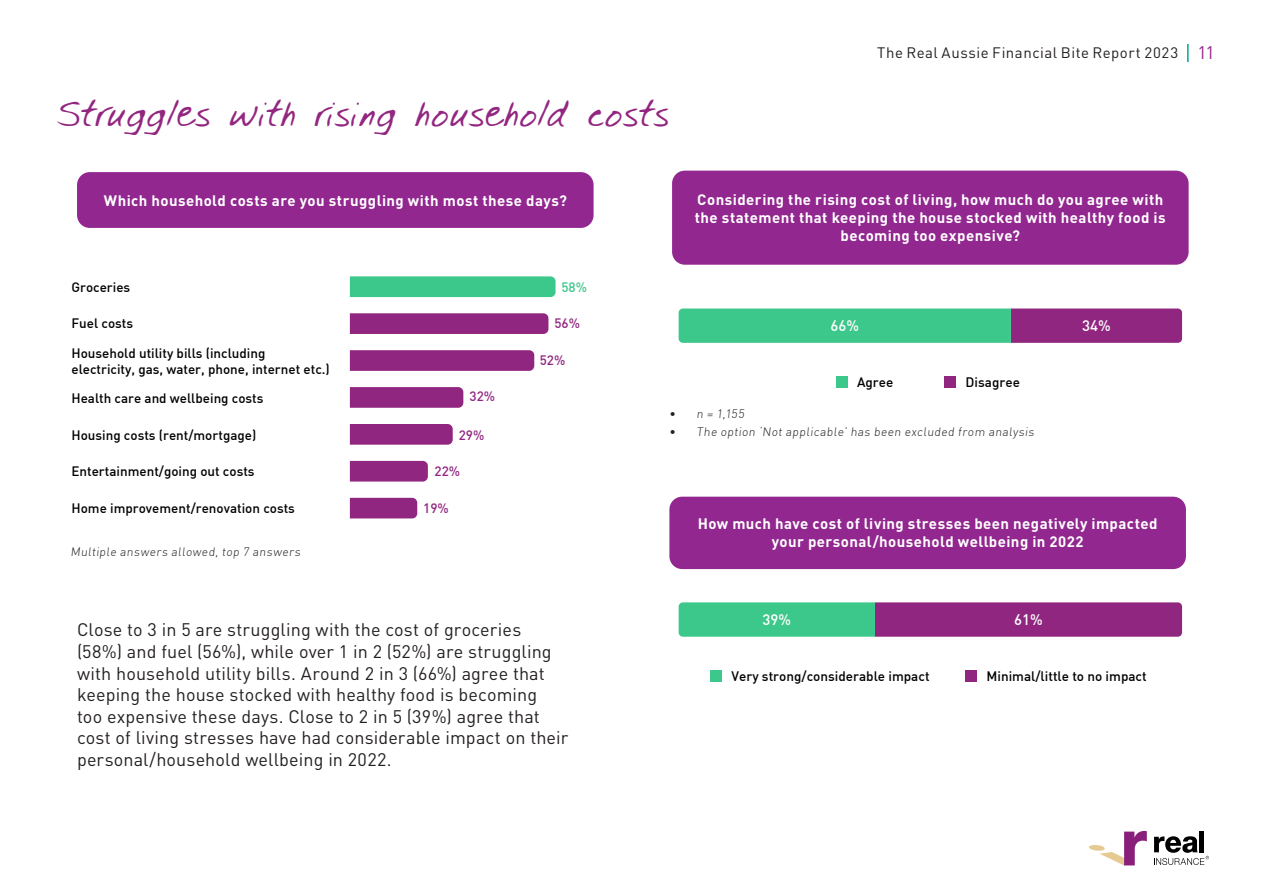
<style>
.page{position:relative;width:1263px;height:893px;background:#fff}
.page>*{position:absolute;margin:0;border:0;box-sizing:border-box;transform-origin:0 0}
.Page_Header{font:36px "Spear";color:#922680}
.Body_Content{font:18px/21.6px "DIN Pro";letter-spacing:.005em;color:#231f20}
.Body{font:700 15px/18px "DIN Pro";letter-spacing:.03em;color:#fff;text-align:center}
.t1{font:15px "DIN Pro";letter-spacing:.035em;color:#231f20}
.t2{font:500 15px "DIN";color:#fff}
.t3{font:500 13.5px "DIN";color:#000}
.t4{font:500 13.35px/16px "DIN";color:#000}
.t5{font:500 13.35px "DIN";color:#912680}
.t6{font:500 13.35px "DIN";color:#3cc78b}
.Body-2{font:300 12px "DIN";color:#231f20}
.s1{font-size:18px;color:#92278f}
</style>
<div class="page">
<svg style="left:1187px;top:44px;width:1px;height:18px"></svg>
<div style="left:669px;top:497px;width:517px;height:72px;background:#92278f;border-radius:13px"></div>
<div style="left:77px;top:172px;width:516px;height:56px;background:#92278f;border-radius:13px"></div>
<div style="left:672px;top:171px;width:516px;height:94px;background:#92278f;border-radius:13px"></div>
<div style="left:350px;top:276px;width:205px;height:21px;background:#3cc78b"></div>
<div style="left:350px;top:313px;width:198px;height:21px;background:#912680"></div>
<svg style="left:350px;top:350px;width:184px;height:21px;background:#922982"></svg>
<svg style="left:350px;top:387px;width:113px;height:21px;background:#932a82"></svg>
<div style="left:350px;top:424px;width:103px;height:21px;background:#912680"></div>
<div style="left:350px;top:461px;width:78px;height:21px;background:#912680"></div>
<svg style="left:350px;top:498px;width:67px;height:20px"></svg>
<svg style="left:679px;top:308px;width:503px;height:35px;background:#5c9289"></svg>
<div style="left:836px;top:376px;width:12px;height:12px;background:#3cc78b"></div>
<div style="left:944px;top:376px;width:12px;height:12px;background:#912680"></div>
<svg style="left:679px;top:602px;width:503px;height:35px;background:#726786"></svg>
<div style="left:710px;top:670px;width:12px;height:12px;background:#3cc78b"></div>
<div style="left:965px;top:670px;width:12px;height:12px;background:#912680"></div>
<div style="left:1199px;top:831px;width:5px;height:21px;background:#000"></div>
<svg style="left:1089px;top:831px;width:58px;height:34px"></svg>
<svg style="left:1154px;top:836px;width:55px;height:29px"></svg>
<p class="Page_Header" style="left:54px;top:90px;width:616px">Struggles with rising household costs</p>
<p class="t1" style="left:877px;top:43px;width:339px">The Real Aussie Financial Bite Report 2023 <span class="s1">11</span></p>
<p class="Body" style="left:104px;top:191px;width:465px">Which household costs are you struggling with most these days?</p>
<p class="Body" style="left:695px;top:190px;width:472px">Considering the rising cost of living, how much do you agree with the statement that keeping the house stocked with healthy food is becoming too expensive?</p>
<p class="t4" style="left:71px;top:279px;width:60px">Groceries</p>
<p class="t6" style="left:561px;top:279px;width:27px">58%</p>
<p class="t5" style="left:554px;top:314px;width:27px">56%</p>
<p class="t5" style="left:540px;top:352px;width:27px">52%</p>
<p class="t5" style="left:470px;top:388px;width:27px">32%</p>
<p class="t5" style="left:459px;top:426px;width:27px">29%</p>
<p class="t5" style="left:435px;top:463px;width:27px">22%</p>
<p class="t5" style="left:423px;top:500px;width:27px">19%</p>
<p class="t4" style="left:71px;top:314px;width:63px">Fuel costs</p>
<p class="t4" style="left:71px;top:345px;width:260px">Household utility bills (including electricity, gas, water, phone, internet etc.)</p>
<p class="t4" style="left:71px;top:389px;width:194px">Health care and wellbeing costs</p>
<p class="t4" style="left:71px;top:426px;width:186px">Housing costs (rent/mortgage)</p>
<p class="t4" style="left:71px;top:463px;width:185px">Entertainment/going out costs</p>
<p class="t4" style="left:71px;top:500px;width:225px">Home improvement/renovation costs</p>
<p class="Body-2" style="left:71px;top:544px;width:233px">Multiple answers allowed, top 7 answers</p>
<p class="Body_Content" style="left:77px;top:618px;width:493px">Close to 3 in 5 are struggling with the cost of groceries (58%) and fuel (56%), while over 1 in 2 (52%) are struggling with household utility bills. Around 2 in 3 (66%) agree that keeping the house stocked with healthy food is becoming<br>too expensive these days. Close to 2 in 5 (39%) agree that cost of living stresses have had considerable impact on their personal/household wellbeing in 2022.</p>
<p class="t2" style="left:830px;top:316px;width:30px">66%</p>
<p class="t2" style="left:1082px;top:316px;width:30px">34%</p>
<p class="t3" style="left:857px;top:373px;width:38px">Agree</p>
<p class="t3" style="left:966px;top:373px;width:56px">Disagree</p>
<p class="Body-2" style="left:669px;top:407px;width:78px">• n = 1,155</p>
<p class="Body-2" style="left:669px;top:424px;width:368px">• The option ‘Not applicable’ has been excluded from analysis</p>
<p class="Body" style="left:698px;top:514px;width:461px">How much have cost of living stresses been negatively impacted your personal/household wellbeing in 2022</p>
<p class="t2" style="left:762px;top:610px;width:30px">39%</p>
<p class="t2" style="left:1014px;top:610px;width:30px">61%</p>
<p class="t3" style="left:731px;top:667px;width:200px">Very strong/considerable impact</p>
<p class="t3" style="left:986px;top:667px;width:162px">Minimal/little to no impact</p>
</div>
